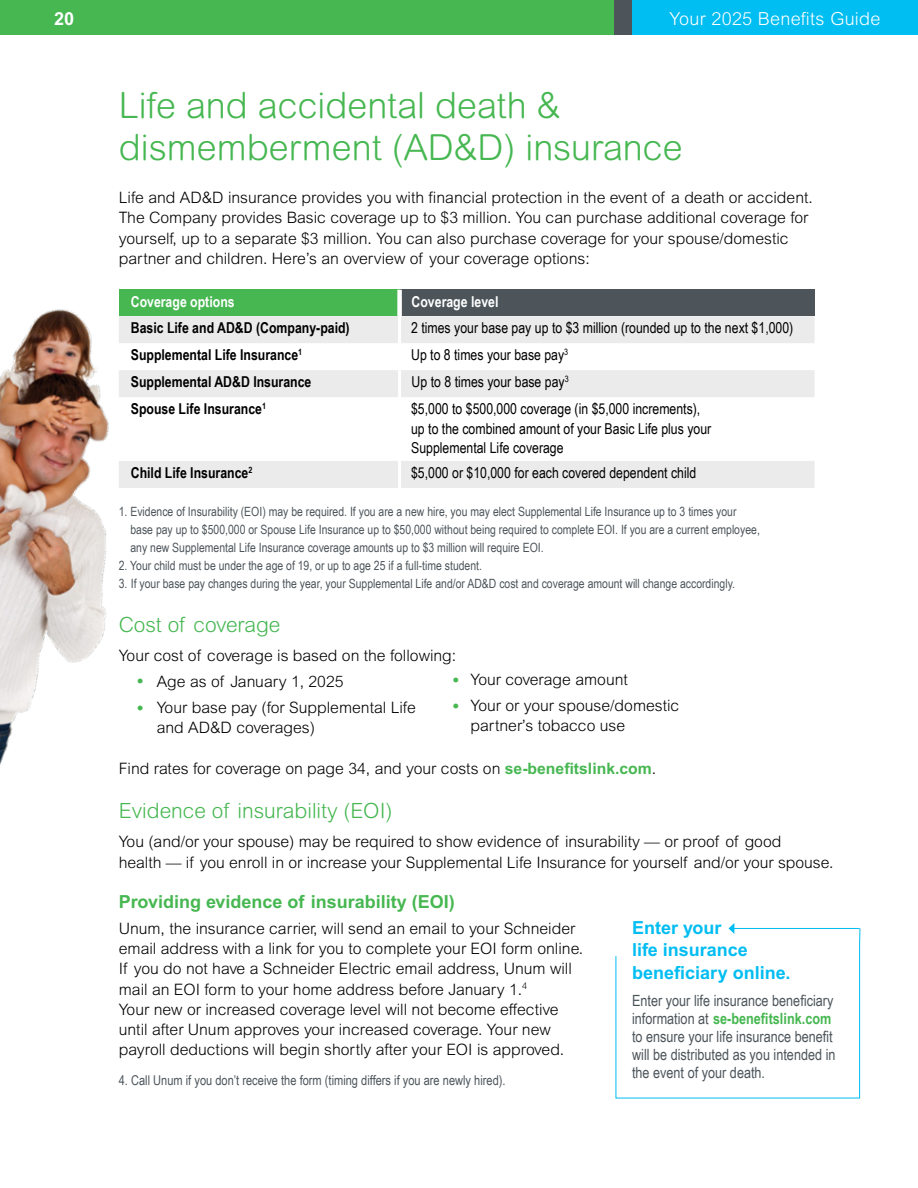
<style>
.page{position:relative;width:918px;height:1188px;background:#fff}
.page>*{position:absolute;margin:0;border:0;box-sizing:border-box;transform-origin:0 0}
.t1{font:300 36px/42px "Arial Rounded MT Std";color:#46b751}
.t2{font:300 21px "Arial Rounded MT Std";color:#46b751}
.t3{font:700 18px/22.5px "Arial MT Pro";color:#00bdf2}
.t4{font:700 18px "Arial MT Pro";color:#46b751}
.t5{font:300 18px "Arial MT Pro";letter-spacing:.015em;color:#fff}
.t6{font:700 18px "Arial MT Pro";color:#fff}
.t7{font:300 15.75px/20.2px "Arial MT Pro";color:#000}
.t8{font:15.45px/18px "Arial Narrow";color:#4d555b}
.t9{font:15px/19.5px "Arial Narrow";color:#000}
.t10{font:700 15px "Arial Narrow";color:#000}
.t11{font:700 15px "Arial Narrow";color:#fff}
.t12{font:13.5px "Arial Narrow";color:#4d555b}
.t13{font:12.75px/18px "Arial Narrow";color:#4d555b}
.s1{font-family:"Arial";font-weight:400;font-size:19.5px;color:#46b751}
.s2{font-weight:700;color:#46b751}
</style>
<div class="page">
<div style="left:632px;top:0;width:286px;height:35px;background:#00bdf2"></div>
<div style="left:0;top:0;width:632px;height:35px;background:#46b751"></div>
<div style="left:615px;top:0;width:17px;height:35px;background:#4d555b"></div>
<img style="left:0;top:289px;width:249px;height:476px">
<div style="left:119px;top:290px;width:281px;height:26px;background:#46b751"></div>
<div style="left:400px;top:290px;width:415px;height:26px;background:#4d555b"></div>
<div style="left:119px;top:316px;width:696px;height:27px;background:#ebebec"></div>
<svg style="left:119px;top:370px;width:696px;height:118px"></svg>
<hr style="left:398px;top:370px;width:3px;height:27px;background:#fff">
<hr style="left:398px;top:397px;width:3px;height:64px;background:#fff">
<hr style="left:398px;top:461px;width:3px;height:27px;background:#fff">
<hr style="left:398px;top:316px;width:3px;height:27px;background:#fff">
<div style="left:397px;top:290px;width:5px;height:26px;background:#fff"></div>
<svg style="left:615px;top:923px;width:246px;height:176px"></svg>
<p class="t6" style="left:54px;top:8px;width:22px">20</p>
<p class="t5" style="left:669px;top:7px;width:212px">Your 2025 Benefits Guide</p>
<h1 class="t1" style="left:119px;top:84px;width:565px">Life and accidental death &amp; dismemberment (AD&amp;D) insurance</h1>
<p class="t7" style="left:119px;top:188px;width:696px">Life and AD&amp;D insurance provides you with financial protection in the event of a death or accident.<br>The Company provides Basic coverage up to $3 million. You can purchase additional coverage for yourself, up to a separate $3 million. You can also purchase coverage for your spouse/domestic partner and children. Here’s an overview of your coverage options:</p>
<p class="t11" style="left:131px;top:290px;width:105px">Coverage options</p>
<p class="t11" style="left:412px;top:290px;width:88px">Coverage level</p>
<p class="t10" style="left:131px;top:316px;width:220px">Basic Life and AD&amp;D (Company-paid)</p>
<p class="t9" style="left:411px;top:318px;width:384px">2 times your base pay up to $3 million (rounded up to the next $1,000)</p>
<p class="t10" style="left:131px;top:343px;width:173px">Supplemental Life Insurance<sup>1</sup></p>
<p class="t9" style="left:411px;top:345px;width:159px">Up to 8 times your base pay<sup>3</sup></p>
<p class="t10" style="left:131px;top:370px;width:182px">Supplemental AD&amp;D Insurance</p>
<p class="t9" style="left:412px;top:372px;width:159px">Up to 8 times your base pay<sup>3</sup></p>
<p class="t10" style="left:131px;top:397px;width:137px">Spouse Life Insurance<sup>1</sup></p>
<p class="t9" style="left:411px;top:399px;width:302px">$5,000 to $500,000 coverage (in $5,000 increments), up to the combined amount of your Basic Life plus your<br>Supplemental Life coverage</p>
<p class="t10" style="left:131px;top:461px;width:123px">Child Life Insurance<sup>2</sup></p>
<p class="t9" style="left:411px;top:462px;width:287px">$5,000 or $10,000 for each covered dependent child</p>
<p class="t13" style="left:130px;top:502px;width:631px;text-indent:-12px">1. Evidence of Insurability (EOI) may be required. If you are a new hire, you may elect Supplemental Life Insurance up to 3 times your base pay up to $500,000 or Spouse Life Insurance up to $50,000 without being required to complete EOI. If you are a current employee, any new Supplemental Life Insurance coverage amounts up to $3 million will require EOI.</p>
<p class="t13" style="left:119px;top:556px;width:365px">2. Your child must be under the age of 19, or up to age 25 if a full-time student.</p>
<p class="t13" style="left:119px;top:574px;width:618px">3. If your base pay changes during the year, your Supplemental Life and/or AD&amp;D cost and coverage amount will change accordingly.</p>
<h2 class="t2" style="left:119px;top:613px;width:163px">Cost of coverage</h2>
<p class="t7" style="left:119px;top:646px;width:339px">Your cost of coverage is based on the following:</p>
<p class="t7" style="left:137px;top:672px;width:208px"><span class="s1">•</span> Age as of January 1, 2025</p>
<p class="t7" style="left:157px;top:698px;width:261px;text-indent:-20px"><span class="s1">•</span> Your base pay (for Supplemental Life and AD&amp;D coverages)</p>
<p class="t7" style="left:119px;top:759px;width:539px">Find rates for coverage on page 34, and your costs on <span class="s2">se-benefitslink.com</span>.</p>
<h2 class="t2" style="left:119px;top:799px;width:275px">Evidence of insurability (EOI)</h2>
<p class="t7" style="left:119px;top:832px;width:716px">You (and/or your spouse) may be required to show evidence of insurability — or proof of good<br>health — if you enroll in or increase your Supplemental Life Insurance for yourself and/or your spouse.</p>
<p class="t4" style="left:119px;top:891px;width:338px">Providing evidence of insurability (EOI)</p>
<p class="t7" style="left:119px;top:918px;width:466px">Unum, the insurance carrier, will send an email to your Schneider email address with a link for you to complete your EOI form online.<br>If you do not have a Schneider Electric email address, Unum will mail an EOI form to your home address before January 1.<sup>4<br></sup>Your new or increased coverage level will not become effective until after Unum approves your increased coverage. Your new payroll deductions will begin shortly after your EOI is approved.</p>
<p class="t12" style="left:119px;top:1071px;width:388px">4. Call Unum if you don’t receive the form (timing differs if you are newly hired).</p>
<p class="t7" style="left:453px;top:670px;width:177px"><span class="s1">•</span> Your coverage amount</p>
<p class="t7" style="left:471px;top:696px;width:210px;text-indent:-18px"><span class="s1">•</span> Your or your spouse/domestic partner’s tobacco use</p>
<p class="t3" style="left:632px;top:917px;width:160px">Enter your<br>life insurance beneficiary online.</p>
<p class="t8" style="left:632px;top:991px;width:205px">Enter your life insurance beneficiary information at <span class="s2">se-benefitslink.com </span>to ensure your life insurance benefit will be distributed as you intended in the event of your death.</p>
</div>
